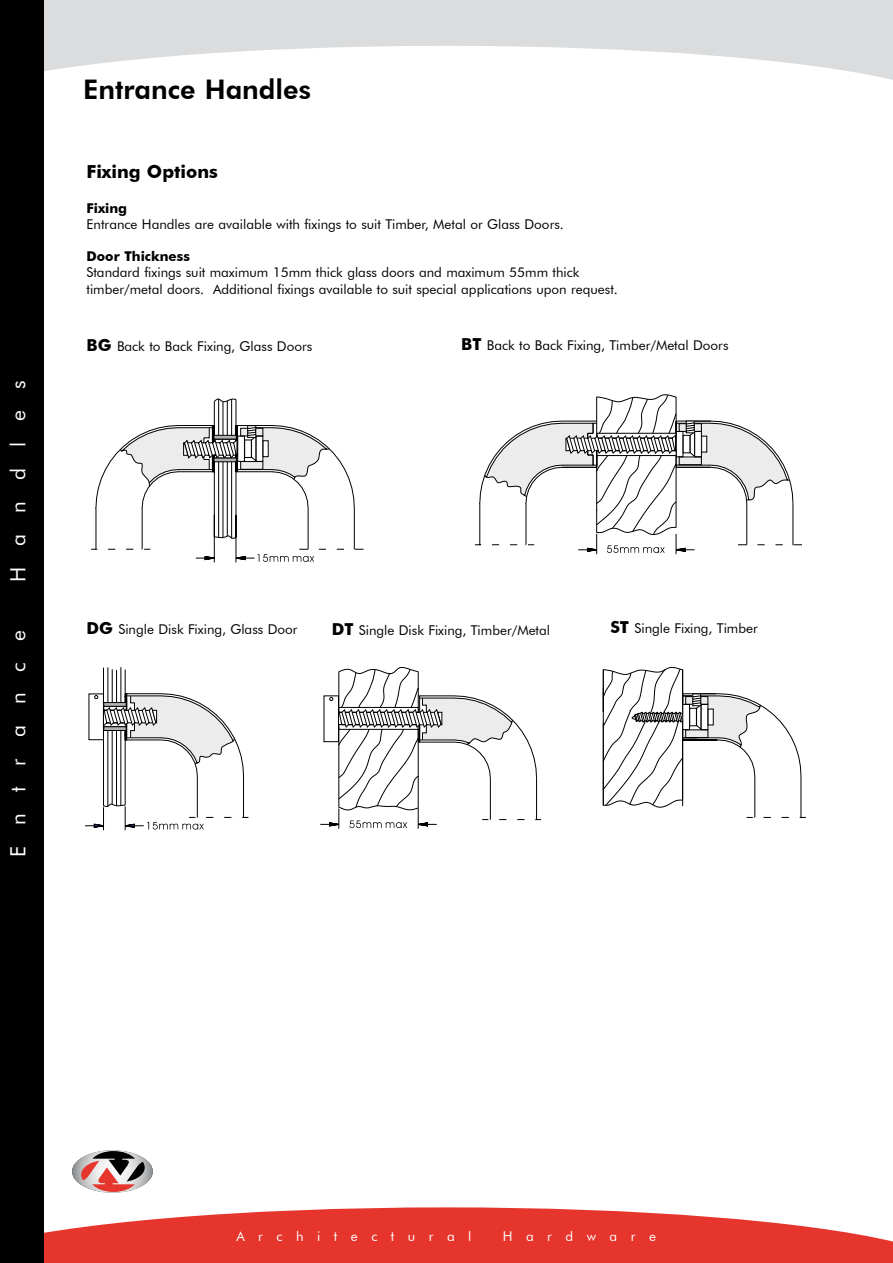
<style>
.page{position:relative;width:893px;height:1263px;background:#fff}
.page>*{position:absolute;margin:0;border:0;box-sizing:border-box;transform-origin:0 0}
.t1{font:800 27px "Futura BT";color:#000}
.t2{font:21px "Futura BT";letter-spacing:1em;color:#fff}
.t3{font:700 18px "Futura BT";color:#000}
.t4{font:13.5px/16.2px "Futura BT";color:#000}
.t5{font:13.5px "Futura BT";letter-spacing:1em;color:#fff}
.t6{font:700 13.5px "Futura BT";color:#000}
.s1{font-weight:700;font-size:16.5px}
</style>
<div class="page">
<svg style="left:44px;top:1207px;width:849px;height:56px;fill:#e5352c"></svg>
<svg style="left:44px;top:0;width:849px;height:80px;fill:#dadcde"></svg>
<div style="left:0;top:0;width:44px;height:1263px;background:#000"></div>
<svg style="left:72px;top:1150px;width:81px;height:43px"></svg>
<svg style="left:91px;top:399px;width:272px;height:163px"></svg>
<svg style="left:475px;top:394px;width:327px;height:160px"></svg>
<hr style="left:103px;top:668px;width:1px;height:42px;background:#000">
<hr style="left:125px;top:669px;width:1px;height:41px;background:#000">
<hr style="left:108px;top:667px;width:1px;height:43px;background:#000">
<hr style="left:112px;top:669px;width:1px;height:41px;background:#000">
<hr style="left:116px;top:670px;width:1px;height:40px;background:#000">
<hr style="left:121px;top:667px;width:1px;height:43px;background:#000">
<svg style="left:85px;top:691px;width:163px;height:139px"></svg>
<svg style="left:320px;top:667px;width:221px;height:162px"></svg>
<svg style="left:603px;top:667px;width:203px;height:150px"></svg>
<h2 class="t2" style="left:5px;top:582px;width:203px;rotate:-90deg">Handles</h2>
<h2 class="t2" style="left:5px;top:857px;width:228px;rotate:-90deg">Entrance</h2>
<h1 class="t1" style="left:83px;top:73px;width:229px">Entrance Handles</h1>
<h3 class="t3" style="left:87px;top:161px;width:133px">Fixing Options</h3>
<p class="t6" style="left:87px;top:200px;width:42px">Fixing</p>
<p class="t4" style="left:87px;top:216px;width:479px">Entrance Handles are available with fixings to suit Timber, Metal or Glass Doors.</p>
<p class="t6" style="left:87px;top:248px;width:105px">Door Thickness</p>
<p class="t4" style="left:87px;top:264px;width:533px">Standard fixings suit maximum 15mm thick glass doors and maximum 55mm thick timber/metal doors. Additional fixings available to suit special applications upon request.</p>
<p class="t4" style="left:87px;top:338px;width:227px"><span class="s1">BG</span> Back to Back Fixing, Glass Doors</p>
<p class="t4" style="left:461px;top:337px;width:269px"><span class="s1">BT</span> Back to Back Fixing, Timber/Metal Doors</p>
<p class="t4" style="left:87px;top:621px;width:213px"><span class="s1">DG</span> Single Disk Fixing, Glass Door</p>
<p class="t4" style="left:332px;top:622px;width:220px"><span class="s1">DT</span> Single Disk Fixing, Timber/Metal</p>
<p class="t4" style="left:610px;top:620px;width:149px"><span class="s1">ST</span> Single Fixing, Timber</p>
<p class="t5" style="left:236px;top:1228px;width:237px">Architectural</p>
<p class="t5" style="left:503px;top:1228px;width:155px">Hardware</p>
</div>
